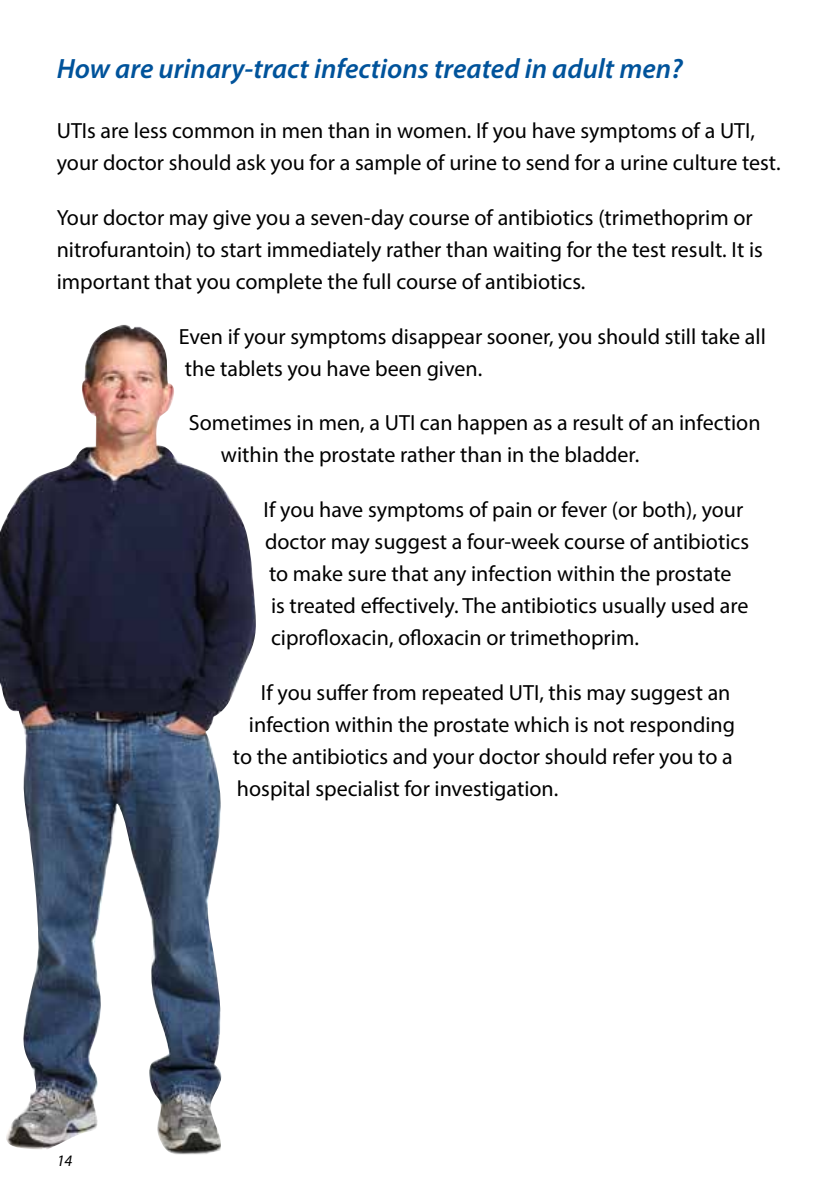
<style>
.page{position:relative;width:840px;height:1191px;background:#fff}
.page>*{position:absolute;margin:0;border:0;box-sizing:border-box;transform-origin:0 0}
.t1{font:italic 600 28px "Myriad Pro";color:#00539b}
.t2{font:22px/32px "Myriad Pro";color:#000}
.t3{font:italic 16px "Myriad Pro";color:#000}
</style>
<div class="page">
<img style="left:0;top:325px;width:256px;height:829px">
<p class="t1" style="left:57px;top:50px;width:627px">How are urinary-tract infections treated in adult men?</p>
<p class="t2" style="left:57px;top:114px;width:725px">UTIs are less common in men than in women. If you have symptoms of a UTI, your doctor should ask you for a sample of urine to send for a urine culture test.</p>
<p class="t2" style="left:57px;top:201px;width:707px">Your doctor may give you a seven-day course of antibiotics (trimethoprim or nitrofurantoin) to start immediately rather than waiting for the test result. It is important that you complete the full course of antibiotics.</p>
<p class="t2" style="left:179px;top:320px;width:588px">Even if your symptoms disappear sooner, you should still take all the tablets you have been given.</p>
<p class="t2" style="left:221px;top:406px;width:541px;text-indent:-32px">Sometimes in men, a UTI can happen as a result of an infection within the prostate rather than in the bladder.</p>
<p class="t2" style="left:263px;top:493px;width:486px">If you have symptoms of pain or fever (or both), your doctor may suggest a four-week course of antibiotics to make sure that any infection within the prostate<br>is treated effectively. The antibiotics usually used are ciprofloxacin, ofloxacin or trimethoprim.</p>
<p class="t2" style="left:261px;top:676px;width:470px">If you suffer from repeated UTI, this may suggest an</p>
<p class="t2" style="left:249px;top:708px;width:487px">infection within the prostate which is not responding</p>
<p class="t2" style="left:233px;top:740px;width:501px">to the antibiotics and your doctor should refer you to a</p>
<p class="t2" style="left:237px;top:772px;width:323px">hospital specialist for investigation.</p>
<p class="t3" style="left:57px;top:1151px;width:17px">14</p>
</div>
